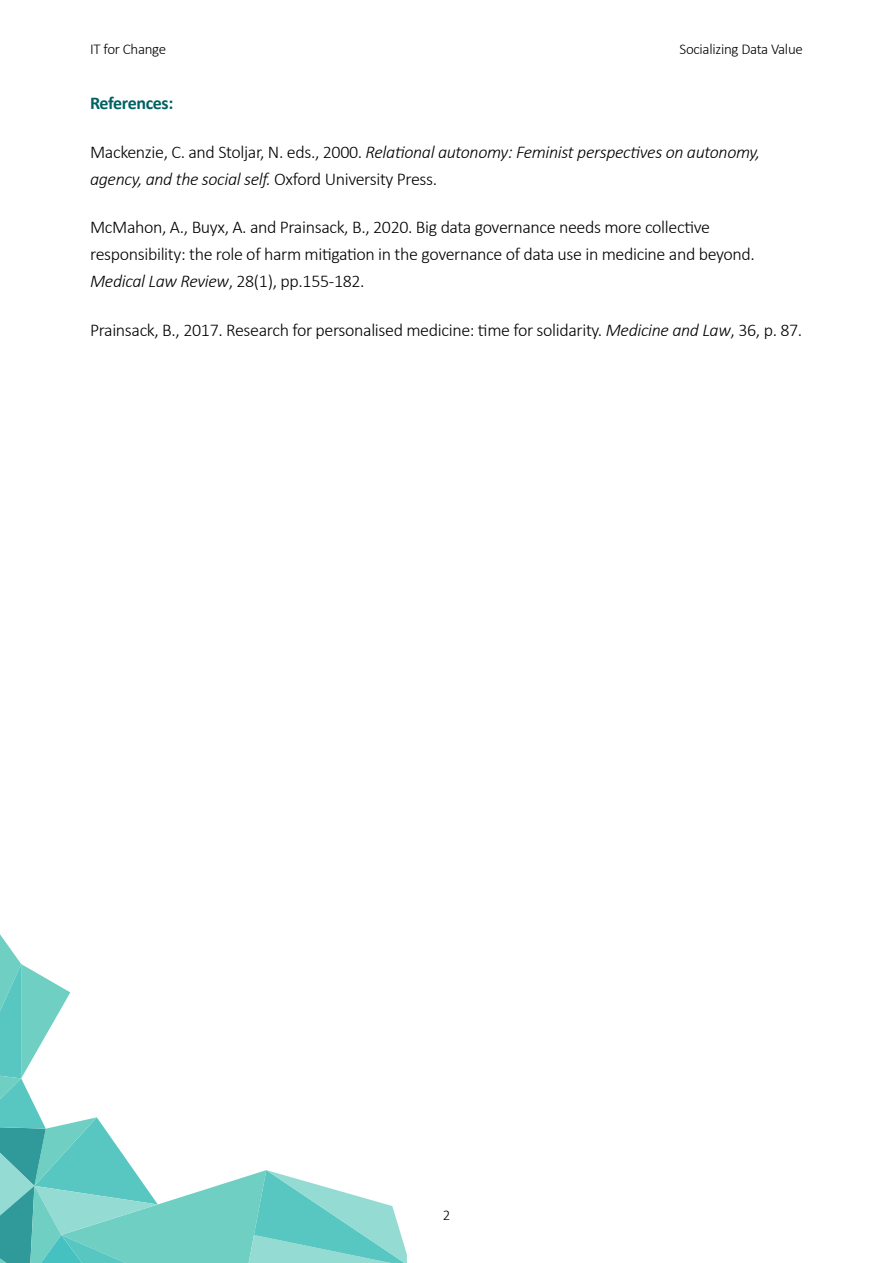
<style>
.page{position:relative;width:893px;height:1263px;background:#fff}
.page>*{position:absolute;margin:0;border:0;box-sizing:border-box;transform-origin:0 0}
.t1{font:300 18px/27px "Calibri";letter-spacing:-.02em;color:#000}
.t2{font:italic 300 18px/27px "Calibri";letter-spacing:-.02em;color:#000}
.t3{font:700 18px "Calibri";letter-spacing:-.02em;color:#006162}
.t4{font:300 15px "Calibri";letter-spacing:-.02em;color:#000}
.s1{font-style:normal}
.s2{font-style:italic}
</style>
<div class="page">
<svg style="left:0;top:934px;width:407px;height:329px"></svg>
<p class="t4" style="left:90px;top:40px;width:78px">IT for Change</p>
<p class="t4" style="left:679px;top:40px;width:125px">Socializing Data Value</p>
<p class="t3" style="left:90px;top:90px;width:85px">References:</p>
<p class="t2" style="left:90px;top:138px;width:672px"><span class="s1">Mackenzie, C. and Stoljar, N. eds., 2000.</span> Relational autonomy: Feminist perspectives on autonomy, agency, and the social self. <span class="s1">Oxford University Press.</span></p>
<p class="t1" style="left:90px;top:214px;width:666px">McMahon, A., Buyx, A. and Prainsack, B., 2020. Big data governance needs more collective responsibility: the role of harm mitigation in the governance of data use in medicine and beyond.<br><span class="s2">Medical Law Review</span>, 28(1), pp.155-182.</p>
<p class="t1" style="left:90px;top:316px;width:714px">Prainsack, B., 2017. Research for personalised medicine: time for solidarity. <span class="s2">Medicine and Law</span>, 36, p. 87.</p>
<p class="t4" style="left:443px;top:1206px;width:9px">2</p>
</div>
